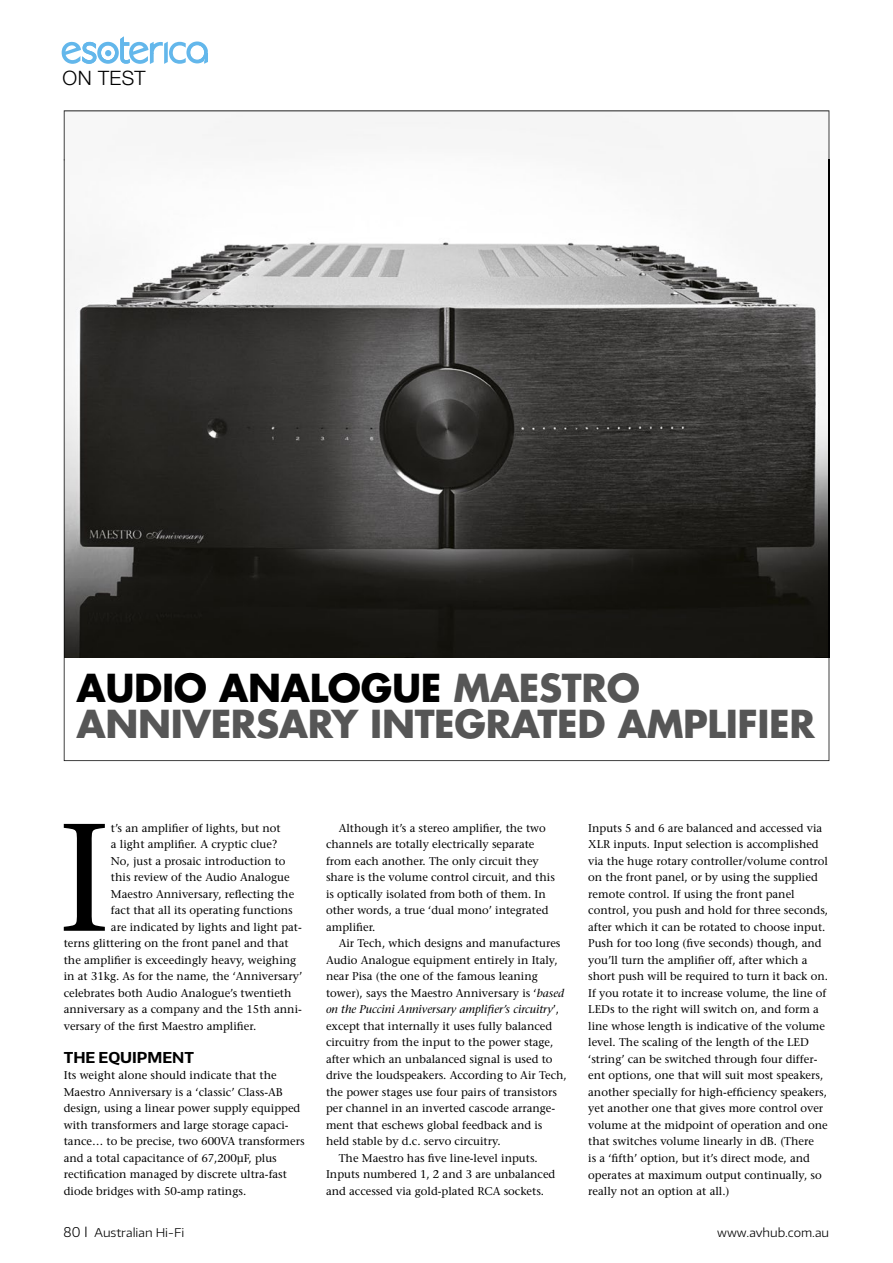
<style>
.page{position:relative;width:893px;height:1263px;background:#fff}
.page>*{position:absolute;margin:0;border:0;box-sizing:border-box;transform-origin:0 0}
.t1{font:500 152.7px "Stone Serif Std";color:#000}
.t2{font:700 37.5px/36px "Futura Std";letter-spacing:-.01em;color:#565656}
.t3{font:300 19.8px "Helvetica Neue LT Std";letter-spacing:.02em;color:#000}
.t4{font:700 15px "Encode Sans";color:#000}
.t5{font:300 12px "Encode Sans Wide";color:#000}
.t6{font:500 11.25px/16.5px "Stone Serif Std";color:#000}
.t7{font:italic 500 11.25px "Stone Serif Std";color:#000}
.s1{color:#000}
.s2{font-style:italic}
.s3{font-style:normal}
.s4{font-family:"Encode Sans";font-size:13.5px}
</style>
<div class="page">
<svg style="left:62px;top:36px;width:146px;height:28px"></svg>
<svg style="left:64px;top:160px;width:765px;height:601px"></svg>
<div style="left:64px;top:111px;width:765px;height:49px;background:#f6f6f6"></div>
<img style="left:64px;top:160px;width:1px;height:497px">
<img style="left:829px;top:160px;width:1px;height:497px">
<h3 class="t3" style="left:63px;top:66px;width:85px">ON TEST</h3>
<h2 class="t2" style="left:77px;top:670px;width:740px"><span class="s1">AUDIO ANALOGUE</span> MAESTRO<br>ANNIVERSARY INTEGRATED AMPLIFIER</h2>
<h1 class="t1" style="left:58px;top:787px;width:55px">I</h1>
<p class="t6" style="left:111px;top:820px;width:171px">t’s an amplifier of lights, but not</p>
<p class="t6" style="left:111px;top:836px;width:168px">a light amplifier. A cryptic clue?</p>
<p class="t6" style="left:111px;top:853px;width:176px">No, just a prosaic introduction to</p>
<p class="t6" style="left:111px;top:869px;width:180px">this review of the Audio Analogue</p>
<p class="t6" style="left:111px;top:886px;width:185px">Maestro Anniversary, reflecting the</p>
<p class="t6" style="left:111px;top:902px;width:183px">fact that all its operating functions</p>
<p class="t6" style="left:111px;top:919px;width:192px">are indicated by lights and light pat-</p>
<p class="t6" style="left:64px;top:935px;width:226px">terns glittering on the front panel and that</p>
<p class="t6" style="left:64px;top:952px;width:234px">the amplifier is exceedingly heavy, weighing</p>
<p class="t6" style="left:64px;top:968px;width:240px">in at 31kg. As for the name, the ‘Anniversary’</p>
<p class="t6" style="left:64px;top:985px;width:229px">celebrates both Audio Analogue’s twentieth</p>
<p class="t6" style="left:64px;top:1001px;width:240px">anniversary as a company and the 15th anni-</p>
<p class="t6" style="left:64px;top:1018px;width:194px">versary of the first Maestro amplifier.</p>
<h3 class="t4" style="left:64px;top:1047px;width:132px">THE EQUIPMENT</h3>
<p class="t6" style="left:64px;top:1067px;width:242px">Its weight alone should indicate that the Maestro Anniversary is a ‘classic’ Class-AB design, using a linear power supply equipped with transformers and large storage capaci&shy;tance… to be precise, two 600VA transformers and a total capacitance of 67,200μF, plus rectification managed by discrete ultra-fast diode bridges with 50-amp ratings.</p>
<p class="t6" style="left:326px;top:820px;width:230px;text-indent:13px">Although it’s a stereo amplifier, the two channels are totally electrically separate from each another. The only circuit they share is the volume control circuit, and this is optically isolated from both of them. In other words, a true ‘dual mono’ integrated amplifier.</p>
<p class="t6" style="left:339px;top:935px;width:223px">Air Tech, which designs and manufactures</p>
<p class="t6" style="left:326px;top:952px;width:233px">Audio Analogue equipment entirely in Italy,</p>
<p class="t6" style="left:326px;top:968px;width:213px">near Pisa (the one of the famous leaning</p>
<p class="t6" style="left:326px;top:985px;width:240px">tower), says the Maestro Anniversary is ‘<span class="s2">based</span></p>
<p class="t7" style="left:326px;top:1003px;width:235px">on the Puccini Anniversary amplifier’s circuitry<span class="s3">’,</span></p>
<p class="t6" style="left:326px;top:1018px;width:228px">except that internally it uses fully balanced</p>
<p class="t6" style="left:326px;top:1034px;width:229px">circuitry from the input to the power stage,</p>
<p class="t6" style="left:326px;top:1051px;width:228px">after which an unbalanced signal is used to</p>
<p class="t6" style="left:326px;top:1067px;width:242px">drive the loudspeakers. According to Air Tech,</p>
<p class="t6" style="left:326px;top:1084px;width:233px">the power stages use four pairs of transistors</p>
<p class="t6" style="left:326px;top:1100px;width:231px">per channel in an inverted cascode arrange-</p>
<p class="t6" style="left:326px;top:1117px;width:218px">ment that eschews global feedback and is</p>
<p class="t6" style="left:326px;top:1133px;width:176px">held stable by d.c. servo circuitry.</p>
<p class="t6" style="left:339px;top:1150px;width:201px">The Maestro has five line-level inputs.</p>
<p class="t6" style="left:326px;top:1166px;width:231px">Inputs numbered 1, 2 and 3 are unbalanced</p>
<p class="t6" style="left:326px;top:1183px;width:220px">and accessed via gold-plated RCA sockets.</p>
<p class="t6" style="left:588px;top:820px;width:241px">Inputs 5 and 6 are balanced and accessed via XLR inputs. Input selection is accomplished via the huge rotary controller/volume control on the front panel, or by using the supplied remote control. If using the front panel control, you push and hold for three seconds, after which it can be rotated to choose input.<br>Push for too long (five seconds) though, and you’ll turn the amplifier off, after which a short push will be required to turn it back on.<br>If you rotate it to increase volume, the line of LEDs to the right will switch on, and form a line whose length is indicative of the volume level. The scaling of the length of the LED ‘string’ can be switched through four differ&shy;ent options, one that will suit most speakers, another specially for high-efficiency speakers, yet another one that gives more control over volume at the midpoint of operation and one that switches volume linearly in dB. (There<br>is a ‘fifth’ option, but it’s direct mode, and operates at maximum output continually, so really not an option at all.)</p>
<p class="t5" style="left:64px;top:1225px;width:122px"><span class="s4">80</span> Australian Hi-Fi</p>
<p class="t5" style="left:717px;top:1225px;width:113px">www.avhub.com.au</p>
</div>
